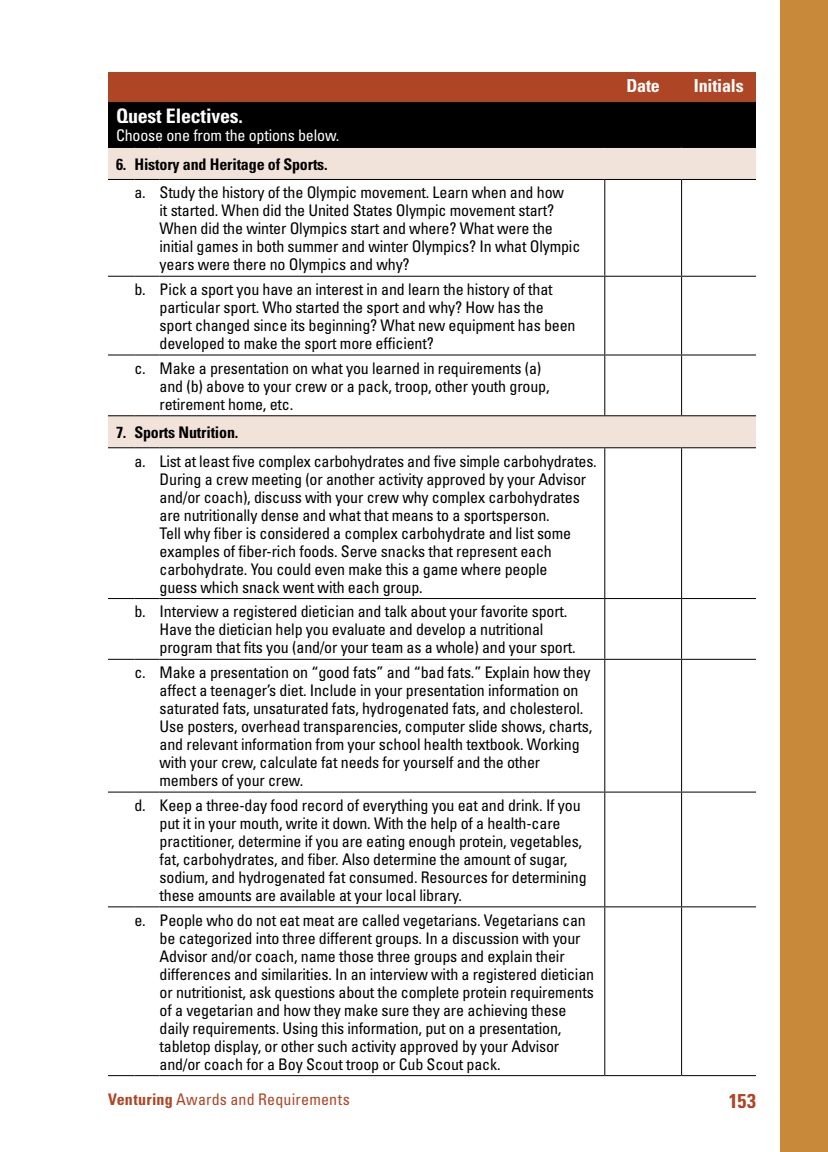
<style>
.page{position:relative;width:828px;height:1152px;background:#fff}
.page>*{position:absolute;margin:0;border:0;box-sizing:border-box;transform-origin:0 0}
.t1{font:700 condensed 20px "Univers";letter-spacing:-.01em;color:#fff}
.t2{font:700 condensed 20px "Univers";color:#ae4525}
.t3{font:700 condensed 18px "Univers";letter-spacing:-.01em;color:#fff}
.t4{font:condensed 16px/18px "Univers";letter-spacing:-.01em;color:#000}
.t5{font:700 condensed 16px "Univers";letter-spacing:-.01em;color:#000}
.t6{font:condensed 16px "Univers";letter-spacing:.015em;color:#ae4525}
.t7{font:condensed 16px "Univers";letter-spacing:-.01em;color:#fff}
.s1{font-weight:700}
</style>
<div class="page">
<svg style="left:108px;top:148px;width:648px;height:299px"></svg>
<svg style="left:108px;top:72px;width:648px;height:76px;background:#451b0e"></svg>
<hr style="left:160px;top:147px;width:445px;height:1px;background:#000">
<hr style="left:605px;top:147px;width:77px;height:1px;background:#000">
<hr style="left:682px;top:147px;width:74px;height:1px;background:#000">
<svg style="left:108px;top:179px;width:52px;height:1px"></svg>
<hr style="left:160px;top:179px;width:445px;height:1px;background:#000">
<hr style="left:605px;top:179px;width:77px;height:1px;background:#000">
<hr style="left:604px;top:180px;width:1px;height:96px;background:#000">
<hr style="left:682px;top:179px;width:74px;height:1px;background:#000">
<hr style="left:681px;top:180px;width:1px;height:96px;background:#000">
<svg style="left:108px;top:276px;width:52px;height:1px"></svg>
<hr style="left:160px;top:276px;width:445px;height:1px;background:#000">
<hr style="left:605px;top:276px;width:77px;height:1px;background:#000">
<hr style="left:604px;top:277px;width:1px;height:78px;background:#000">
<hr style="left:682px;top:276px;width:74px;height:1px;background:#000">
<hr style="left:681px;top:277px;width:1px;height:78px;background:#000">
<svg style="left:108px;top:355px;width:52px;height:1px"></svg>
<hr style="left:160px;top:355px;width:445px;height:1px;background:#000">
<hr style="left:605px;top:355px;width:77px;height:1px;background:#000">
<hr style="left:604px;top:356px;width:1px;height:59px;background:#000">
<hr style="left:682px;top:355px;width:74px;height:1px;background:#000">
<hr style="left:681px;top:356px;width:1px;height:59px;background:#000">
<svg style="left:108px;top:415px;width:52px;height:1px"></svg>
<hr style="left:160px;top:415px;width:445px;height:1px;background:#000">
<hr style="left:605px;top:415px;width:77px;height:1px;background:#000">
<hr style="left:682px;top:415px;width:74px;height:1px;background:#000">
<svg style="left:108px;top:447px;width:52px;height:1px"></svg>
<hr style="left:160px;top:447px;width:445px;height:1px;background:#000">
<hr style="left:605px;top:447px;width:77px;height:1px;background:#000">
<hr style="left:604px;top:448px;width:1px;height:150px;background:#000">
<hr style="left:682px;top:447px;width:74px;height:1px;background:#000">
<hr style="left:681px;top:448px;width:1px;height:150px;background:#000">
<svg style="left:108px;top:598px;width:52px;height:1px"></svg>
<hr style="left:160px;top:598px;width:445px;height:1px;background:#000">
<hr style="left:605px;top:598px;width:77px;height:1px;background:#000">
<hr style="left:604px;top:599px;width:1px;height:60px;background:#000">
<hr style="left:682px;top:598px;width:74px;height:1px;background:#000">
<hr style="left:681px;top:599px;width:1px;height:60px;background:#000">
<svg style="left:108px;top:659px;width:52px;height:1px"></svg>
<hr style="left:160px;top:659px;width:445px;height:1px;background:#000">
<hr style="left:605px;top:659px;width:77px;height:1px;background:#000">
<hr style="left:604px;top:660px;width:1px;height:132px;background:#000">
<hr style="left:682px;top:659px;width:74px;height:1px;background:#000">
<hr style="left:681px;top:660px;width:1px;height:132px;background:#000">
<svg style="left:108px;top:792px;width:52px;height:1px"></svg>
<hr style="left:160px;top:792px;width:445px;height:1px;background:#000">
<hr style="left:605px;top:792px;width:77px;height:1px;background:#000">
<hr style="left:604px;top:793px;width:1px;height:113px;background:#000">
<hr style="left:682px;top:792px;width:74px;height:1px;background:#000">
<hr style="left:681px;top:793px;width:1px;height:113px;background:#000">
<svg style="left:108px;top:906px;width:52px;height:1px"></svg>
<hr style="left:160px;top:906px;width:445px;height:1px;background:#000">
<hr style="left:605px;top:906px;width:77px;height:1px;background:#000">
<hr style="left:604px;top:907px;width:1px;height:168px;background:#000">
<hr style="left:682px;top:906px;width:74px;height:1px;background:#000">
<hr style="left:681px;top:907px;width:1px;height:168px;background:#000">
<svg style="left:108px;top:1075px;width:52px;height:1px"></svg>
<hr style="left:160px;top:1075px;width:445px;height:1px;background:#000">
<hr style="left:605px;top:1075px;width:77px;height:1px;background:#000">
<hr style="left:682px;top:1075px;width:74px;height:1px;background:#000">
<div style="left:780px;top:0;width:48px;height:1152px;background:#c8893b"></div>
<p class="t3" style="left:626px;top:75px;width:35px">Date</p>
<p class="t3" style="left:694px;top:75px;width:51px">Initials</p>
<p class="t1" style="left:116px;top:104px;width:128px">Quest Electives.</p>
<p class="t7" style="left:116px;top:126px;width:225px">Choose one from the options below.</p>
<p class="t5" style="left:116px;top:154px;width:213px">6. History and Heritage of Sports.</p>
<p class="t4" style="left:160px;top:183px;width:422px;text-indent:-25px">a. Study the history of the Olympic movement. Learn when and how<br>it started. When did the United States Olympic movement start?<br>When did the winter Olympics start and where? What were the initial games in both summer and winter Olympics? In what Olympic years were there no Olympics and why?</p>
<p class="t4" style="left:160px;top:280px;width:417px;text-indent:-25px">b. Pick a sport you have an interest in and learn the history of that particular sport. Who started the sport and why? How has the sport changed since its beginning? What new equipment has been developed to make the sport more efficient?</p>
<p class="t4" style="left:160px;top:359px;width:391px;text-indent:-25px">c. Make a presentation on what you learned in requirements (a) and (b) above to your crew or a pack, troop, other youth group, retirement home, etc.</p>
<p class="t5" style="left:116px;top:423px;width:124px">7. Sports Nutrition.</p>
<p class="t4" style="left:160px;top:452px;width:439px;text-indent:-25px">a. List at least five complex carbohydrates and five simple carbohydrates.<br>During a crew meeting (or another activity approved by your Advisor and/or coach), discuss with your crew why complex carbohydrates are nutritionally dense and what that means to a sportsperson.<br>Tell why fiber is considered a complex carbohydrate and list some examples of fiber-rich foods. Serve snacks that represent each carbohydrate. You could even make this a game where people<br>guess which snack went with each group.</p>
<p class="t4" style="left:160px;top:602px;width:418px;text-indent:-25px">b. Interview a registered dietician and talk about your favorite sport.<br>Have the dietician help you evaluate and develop a nutritional program that fits you (and/or your team as a whole) and your sport.</p>
<p class="t4" style="left:160px;top:663px;width:434px;text-indent:-25px">c. Make a presentation on “good fats” and “bad fats.” Explain how they affect a teenager’s diet. Include in your presentation information on saturated fats, unsaturated fats, hydrogenated fats, and cholesterol.<br>Use posters, overhead transparencies, computer slide shows, charts, and relevant information from your school health textbook. Working with your crew, calculate fat needs for yourself and the other members of your crew.</p>
<p class="t4" style="left:160px;top:796px;width:429px;text-indent:-25px">d. Keep a three-day food record of everything you eat and drink. If you put it in your mouth, write it down. With the help of a health-care practitioner, determine if you are eating enough protein, vegetables, fat, carbohydrates, and fiber. Also determine the amount of sugar, sodium, and hydrogenated fat consumed. Resources for determining these amounts are available at your local library.</p>
<p class="t4" style="left:160px;top:911px;width:436px;text-indent:-25px">e. People who do not eat meat are called vegetarians. Vegetarians can be categorized into three different groups. In a discussion with your Advisor and/or coach, name those three groups and explain their differences and similarities. In an interview with a registered dietician or nutritionist, ask questions about the complete protein requirements of a vegetarian and how they make sure they are achieving these daily requirements. Using this information, put on a presentation, tabletop display, or other such activity approved by your Advisor and/or coach for a Boy Scout troop or Cub Scout pack.</p>
<p class="t6" style="left:108px;top:1089px;width:244px"><span class="s1">Venturing</span> Awards and Requirements</p>
<p class="t2" style="left:729px;top:1089px;width:29px">153</p>
</div>
